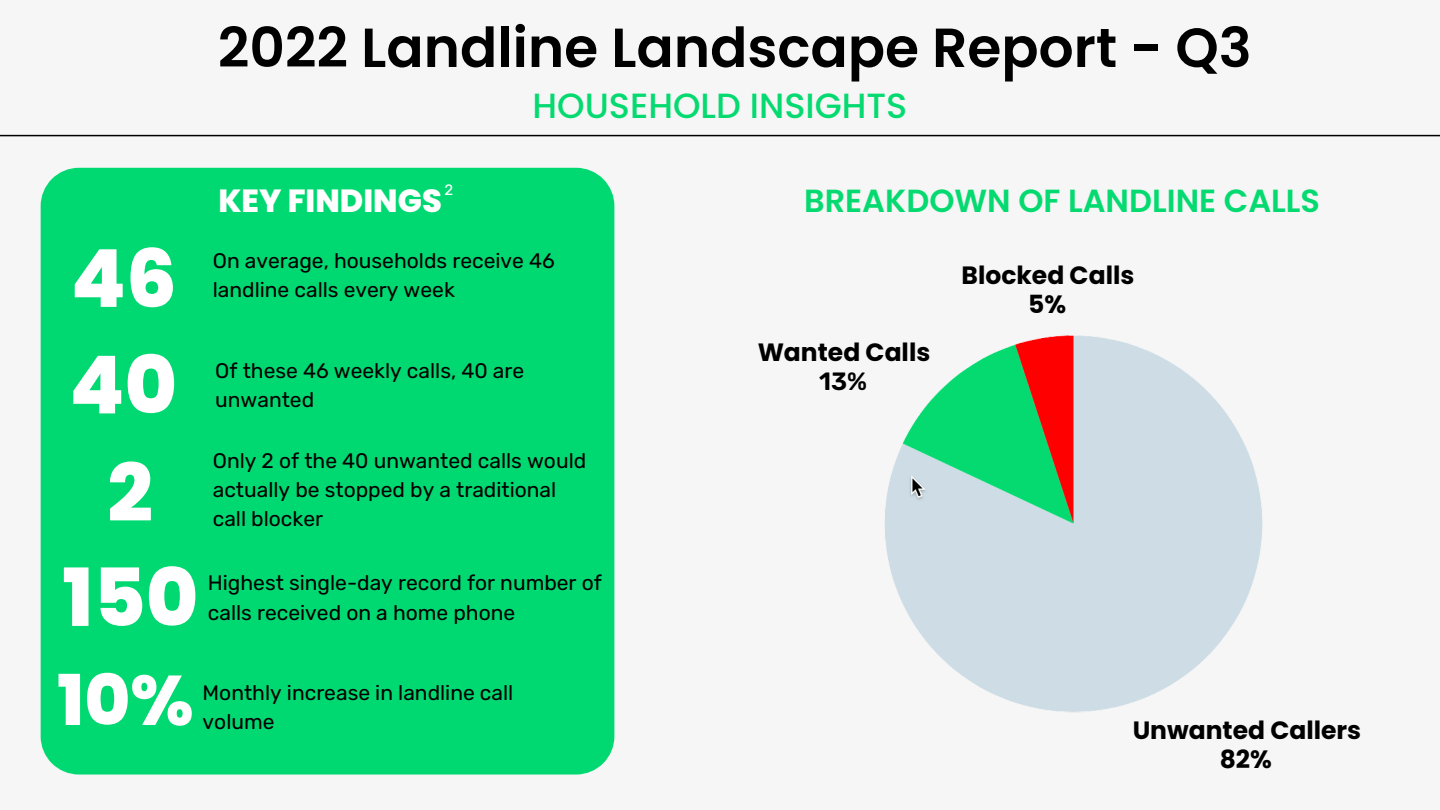
<style>
.page{position:relative;width:1440px;height:810px;background:#f6f6f6}
.page>*{position:absolute;margin:0;border:0;box-sizing:border-box;transform-origin:0 0}
.t1{font:800 80px "Poppins";color:#fff}
.t2{font:800 70px "Poppins";color:#fff}
.t3{font:600 55px "Poppins";color:#000}
.t4{font:500 35px "Poppins";color:#05da70}
.t5{font:600 32px "Poppins";color:#05da70}
.t6{font:800 32px "Poppins";color:#fff}
.t7{font:700 25px/29.2px "Poppins";color:#000;text-align:center}
.t8{font:600 25px "Rubik";color:#000}
.t9{font:21px/29.2px "Rubik";color:#000}
.t10{font:15px "Rubik";color:#fff}
</style>
<div class="page">
<div style="left:41px;top:168px;width:573px;height:607px;background:#00d971"></div>
<hr style="left:0;top:135px;width:1440px;height:1px;background:#000">
<img style="left:884px;top:335px;width:379px;height:378px">
<h3 class="t3" style="left:218px;top:9px;width:1035px">2022 Landline Landscape Report - Q3</h3>
<p class="t10" style="left:444px;top:181px;width:10px">2</p>
<h3 class="t6" style="left:218px;top:178px;width:225px">KEY FINDINGS</h3>
<h3 class="t4" style="left:533px;top:81px;width:376px">HOUSEHOLD INSIGHTS</h3>
<h3 class="t5" style="left:804px;top:178px;width:517px">BREAKDOWN OF LANDLINE CALLS</h3>
<h1 class="t1" style="left:71px;top:223px;width:108px">46</h1>
<p class="t9" style="left:213px;top:246px;width:343px">On average, households receive 46 landline calls every week</p>
<h1 class="t1" style="left:69px;top:329px;width:109px">40</h1>
<p class="t9" style="left:215px;top:356px;width:311px">Of these 46 weekly calls, 40 are</p>
<p class="t9" style="left:215px;top:385px;width:100px">unwanted</p>
<h1 class="t1" style="left:107px;top:437px;width:47px">2</h1>
<p class="t9" style="left:213px;top:446px;width:375px">Only 2 of the 40 unwanted calls would actually be stopped by a traditional call blocker</p>
<h1 class="t1" style="left:62px;top:542px;width:137px">150</h1>
<p class="t9" style="left:208px;top:569px;width:395px">Highest single-day record for number of calls received on a home phone</p>
<h2 class="t2" style="left:57px;top:651px;width:138px">10%</h2>
<p class="t9" style="left:203px;top:678px;width:312px">Monthly increase in landline call</p>
<p class="t9" style="left:203px;top:707px;width:73px">volume</p>
<p class="t7" style="left:758px;top:337px;width:174px">Wanted Calls</p>
<p class="t8" style="left:819px;top:367px;width:49px">13%</p>
<p class="t7" style="left:962px;top:261px;width:174px">Blocked Calls<br>5%</p>
<p class="t7" style="left:1133px;top:716px;width:230px">Unwanted Callers<br>82%</p>
</div>
